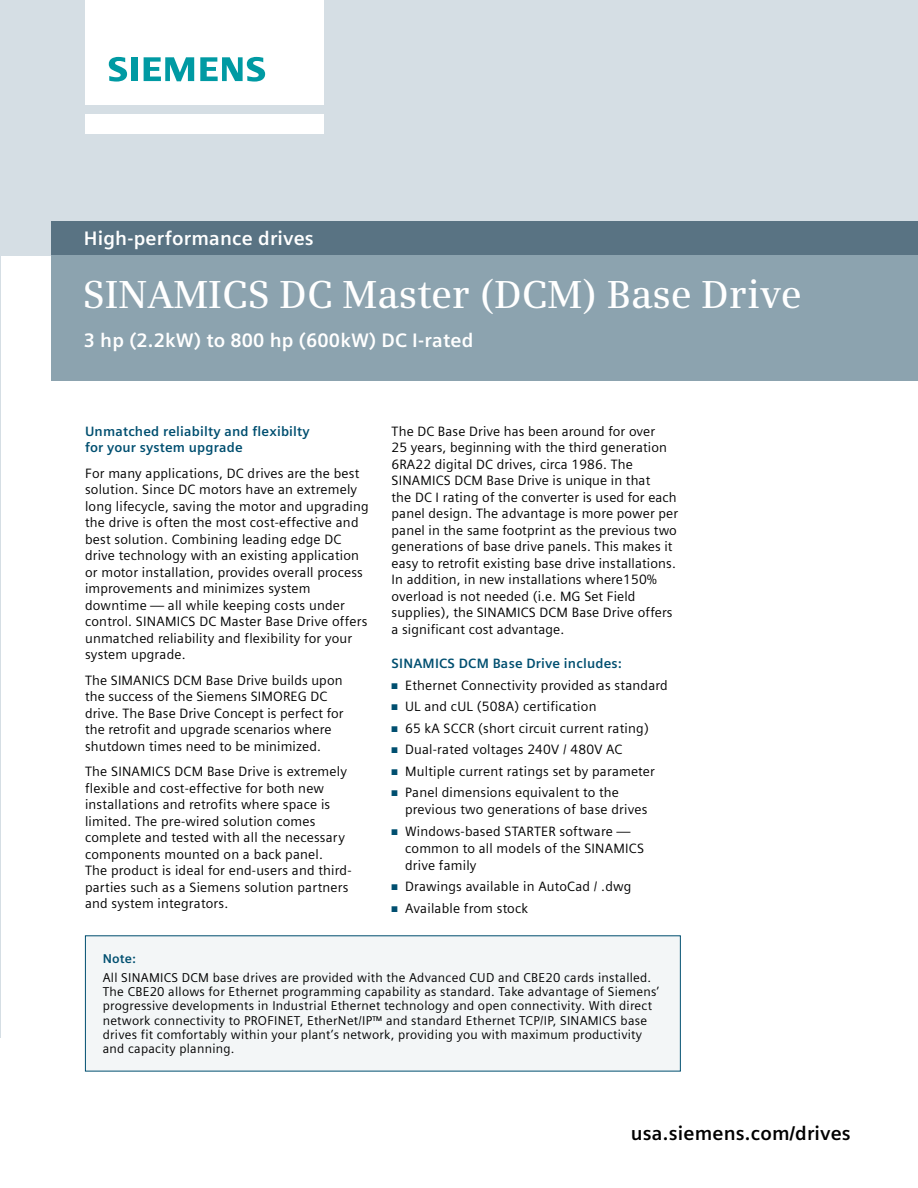
<style>
.page{position:relative;width:918px;height:1188px;background:#fff}
.page>*{position:absolute;margin:0;border:0;box-sizing:border-box;transform-origin:0 0}
.t1{font:600 39px "Siemens Serif";color:#fff}
.t2{font:700 19.5px "Siemens Sans";letter-spacing:.01em;color:#fff}
.t3{font:700 19.5px "Siemens Sans";letter-spacing:.01em;color:#000}
.t4{font:13.5px/16.5px "Siemens Sans";letter-spacing:.015em;color:#000}
.t5{font:700 13.5px/16.5px "Siemens Sans";letter-spacing:.015em;color:#004f70}
.t6{font:12.75px/14.2px "Siemens Sans";letter-spacing:.02em;color:#000}
.t7{font:700 12.75px "Siemens Sans";color:#004f70}
.s1{color:#004f70}
</style>
<div class="page">
<div style="left:0;top:0;width:918px;height:255px;background:#d5dee4"></div>
<div style="left:51px;top:221px;width:867px;height:34px;background:#597383"></div>
<div style="left:51px;top:255px;width:867px;height:126px;background:#8ca3af"></div>
<div style="left:85px;top:114px;width:239px;height:19px;background:#fff"></div>
<div style="left:85px;top:0;width:239px;height:105px;background:#fff"></div>
<svg style="left:109px;top:57px;width:18px;height:25px"></svg>
<div style="left:131px;top:57px;width:6px;height:24px;background:#009aa3"></div>
<svg style="left:144px;top:57px;width:50px;height:24px"></svg>
<svg style="left:200px;top:57px;width:65px;height:25px"></svg>
<hr style="left:0;top:0;width:1px;height:1037px;background:#d5dee4">
<div style="left:85px;top:936px;width:595px;height:135px;background:#f3f6f7"></div>
<h2 class="t2" style="left:84px;top:227px;width:231px">High-performance drives</h2>
<h1 class="t1" style="left:83px;top:272px;width:721px">SINAMICS DC Master (DCM) Base Drive</h1>
<h2 class="t2" style="left:84px;top:329px;width:391px">3 hp (2.2kW) to 800 hp (600kW) DC I-rated</h2>
<p class="t5" style="left:85px;top:423px;width:226px">Unmatched reliabilty and flexibilty for your system upgrade</p>
<p class="t4" style="left:85px;top:465px;width:285px">For many applications, DC drives are the best solution. Since DC motors have an extremely long lifecycle, saving the motor and upgrading the drive is often the most cost-effective and best solution. Combining leading edge DC drive technology with an existing application or motor installation, provides overall process improvements and minimizes system downtime — all while keeping costs under control. SINAMICS DC Master Base Drive offers unmatched reliability and flexibility for your system upgrade.</p>
<p class="t4" style="left:85px;top:672px;width:260px">The SIMANICS DCM Base Drive builds upon the success of the Siemens SIMOREG DC drive. The Base Drive Concept is perfect for the retrofit and upgrade scenarios where shutdown times need to be minimized.</p>
<p class="t4" style="left:85px;top:763px;width:268px">The SINAMICS DCM Base Drive is extremely flexible and cost-effective for both new installations and retrofits where space is limited. The pre-wired solution comes complete and tested with all the necessary components mounted on a back panel.<br>The product is ideal for end-users and third&shy;parties such as a Siemens solution partners and system integrators.</p>
<p class="t4" style="left:392px;top:423px;width:288px">The DC Base Drive has been around for over<br>25 years, beginning with the third generation 6RA22 digital DC drives, circa 1986. The SINAMICS DCM Base Drive is unique in that<br>the DC I rating of the converter is used for each panel design. The advantage is more power per panel in the same footprint as the previous two generations of base drive panels. This makes it easy to retrofit existing base drive installations.<br>In addition, in new installations where150% overload is not needed (i.e. MG Set Field supplies), the SINAMICS DCM Base Drive offers a significant cost advantage.</p>
<p class="t5" style="left:392px;top:655px;width:232px">SINAMICS DCM Base Drive includes:</p>
<p class="t4" style="left:392px;top:677px;width:278px"><span class="s1">■</span> Ethernet Connectivity provided as standard</p>
<p class="t4" style="left:392px;top:698px;width:206px"><span class="s1">■</span> UL and cUL (508A) certification</p>
<p class="t4" style="left:392px;top:720px;width:259px"><span class="s1">■</span> 65 kA SCCR (short circuit current rating)</p>
<p class="t4" style="left:392px;top:741px;width:232px"><span class="s1">■</span> Dual-rated voltages 240V / 480V AC</p>
<p class="t4" style="left:392px;top:763px;width:265px"><span class="s1">■</span> Multiple current ratings set by parameter</p>
<p class="t4" style="left:405px;top:784px;width:244px;line-height:17px;text-indent:-14px"><span class="s1">■</span> Panel dimensions equivalent to the previous two generations of base drives</p>
<p class="t4" style="left:405px;top:823px;width:240px;line-height:17px;text-indent:-14px"><span class="s1">■</span> Windows-based STARTER software — common to all models of the SINAMICS drive family</p>
<p class="t4" style="left:392px;top:878px;width:241px"><span class="s1">■</span> Drawings available in AutoCad / .dwg</p>
<p class="t4" style="left:392px;top:900px;width:138px"><span class="s1">■</span> Available from stock</p>
<p class="t7" style="left:103px;top:951px;width:35px">Note:</p>
<p class="t6" style="left:103px;top:970px;width:558px">All SINAMICS DCM base drives are provided with the Advanced CUD and CBE20 cards installed.<br>The CBE20 allows for Ethernet programming capability as standard. Take advantage of Siemens’ progressive developments in Industrial Ethernet technology and open connectivity. With direct network connectivity to PROFINET, EtherNet/IP™ and standard Ethernet TCP/IP, SINAMICS base drives fit comfortably within your plant’s network, providing you with maximum productivity and capacity planning.</p>
<h2 class="t3" style="left:631px;top:1122px;width:222px">usa.siemens.com/drives</h2>
</div>
